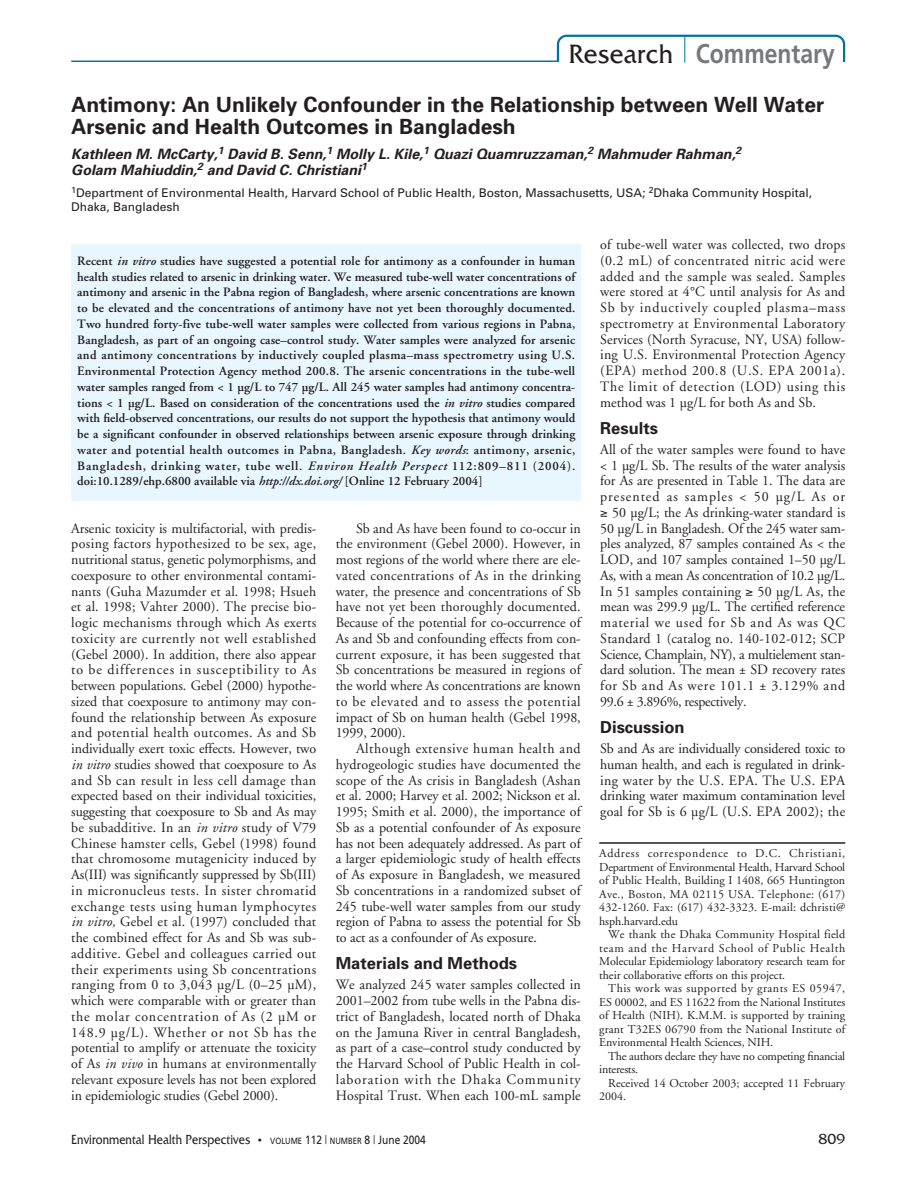
<style>
.page{position:relative;width:918px;height:1188px;background:#fff}
.page>*{position:absolute;margin:0;border:0;box-sizing:border-box;transform-origin:0 0}
.t1{font:700 27px "Frutiger";color:#76787b;scale:.85 1}
.t2{font:700 21px/22.5px "Univers";color:#231f20}
.t3{font:700 16.5px "Univers";color:#231f20}
.t4{font:15px "Friz Quadrata IT Cby BT";color:#231f20}
.t5{font:14.25px/15.8px "Adobe Garamond";letter-spacing:-.005em;color:#231f20;text-align:justify}
.t6{font:italic 700 14.25px/15.8px "Univers";color:#231f20}
.t7{font:13.5px "Friz Quadrata IT Cby BT";color:#231f20;scale:.85 1}
.t8{font:600 12.75px/15.8px "Adobe Garamond";color:#231f20;text-align:justify}
.t9{font:12px/13.5px "Adobe Garamond";letter-spacing:-.005em;color:#231f20;text-align:justify}
.t10{font:12px/13.5px "Univers";color:#231f20}
.s1{font-family:"Friz Quadrata IT Cby BT";font-weight:400;color:#231f20}
.s2{font-style:italic}
.s3{font-size:10.5px}
.s4{font-family:"Frutiger";font-size:9px}
.s5{font-family:"Frutiger";font-size:12px}
.s6{font-family:"Frutiger";font-weight:300;font-size:12px}
</style>
<div class="page">
<hr style="left:599px;top:842px;width:246px;height:2px;background:#231f20">
<div style="left:71px;top:244px;width:510px;height:257px;background:#e8f6fd"></div>
<hr style="left:71px;top:61px;width:551px;height:2px;background:#0074a1">
<svg style="left:557px;top:35px;width:288px;height:28px"></svg>
<h1 class="t1" style="left:568px;top:43px;width:315px"><span class="s1">Research</span> Commentary</h1>
<h2 class="t2" style="left:71px;top:95px;width:754px">Antimony: An Unlikely Confounder in the Relationship between Well Water<br>Arsenic and Health Outcomes in Bangladesh</h2>
<p class="t6" style="left:71px;top:148px;width:672px">Kathleen M. McCarty,<sup>1</sup> David B. Senn,<sup>1</sup> Molly L. Kile,<sup>1</sup> Quazi Quamruzzaman,<sup>2</sup> Mahmuder Rahman,<sup>2<br></sup>Golam Mahiuddin,<sup>2</sup> and David C. Christiani<sup>1</sup></p>
<p class="t10" style="left:71px;top:187px;width:742px"><sup>1</sup>Department of Environmental Health, Harvard School of Public Health, Boston, Massachusetts, USA; <sup>2</sup>Dhaka Community Hospital,<br>Dhaka, Bangladesh</p>
<p class="t8" style="left:77px;top:254px;width:500px">Recent <span class="s2">in vitro</span> studies have suggested a potential role for antimony as a confounder in human health studies related to arsenic in drinking water. We measured tube-well water concentrations of antimony and arsenic in the Pabna region of Bangladesh, where arsenic concentrations are known to be elevated and the concentrations of antimony have not yet been thoroughly documented.<br>Two hundred forty-five tube-well water samples were collected from various regions in Pabna, Bangladesh, as part of an ongoing case–control study. Water samples were analyzed for arsenic and antimony concentrations by inductively coupled plasma–mass spectrometry using U.S.<br>Environmental Protection Agency method 200.8. The arsenic concentrations in the tube-well water samples ranged from &lt; 1 µg/L to 747 µg/L. All 245 water samples had antimony concentra&shy;tions &lt; 1 µg/L. Based on consideration of the concentrations used the <span class="s2">in vitro</span> studies compared with field-observed concentrations, our results do not support the hypothesis that antimony would be a significant confounder in observed relationships between arsenic exposure through drinking water and potential health outcomes in Pabna, Bangladesh. <span class="s2">Key words</span>: antimony, arsenic, Bangladesh, drinking water, tube well. <span class="s2">Environ Health Perspect</span> 112:809–811 (2004). doi:10.1289/ehp.6800 available via <span class="s2">http://dx.doi.org/</span> [Online 12 February 2004]</p>
<p class="t5" style="left:71px;top:521px;width:247px">Arsenic toxicity is multifactorial, with predis&shy;posing factors hypothesized to be sex, age, nutritional status, genetic polymorphisms, and coexposure to other environmental contami&shy;nants (Guha Mazumder et al. 1998; Hsueh et al. 1998; Vahter 2000). The precise bio&shy;logic mechanisms through which As exerts toxicity are currently not well established (Gebel 2000). In addition, there also appear to be differences in susceptibility to As between populations. Gebel (2000) hypothe&shy;sized that coexposure to antimony may con&shy;found the relationship between As exposure and potential health outcomes. As and Sb individually exert toxic effects. However, two <span class="s2">in vitro</span> studies showed that coexposure to As and Sb can result in less cell damage than expected based on their individual toxicities, suggesting that coexposure to Sb and As may be subadditive. In an <span class="s2">in vitro</span> study of V79<br>Chinese hamster cells, Gebel (1998) found that chromosome mutagenicity induced by As(III) was significantly suppressed by Sb(III) in micronucleus tests. In sister chromatid exchange tests using human lymphocytes <span class="s2">in vitro,</span> Gebel et al. (1997) concluded that the combined effect for As and Sb was sub&shy;additive. Gebel and colleagues carried out their experiments using Sb concentrations ranging from 0 to 3,043 µg/L (0–25 µM), which were comparable with or greater than the molar concentration of As (2 µM or 148.9 µg/L). Whether or not Sb has the potential to amplify or attenuate the toxicity of As <span class="s2">in vivo</span> in humans at environmentally relevant exposure levels has not been explored in epidemiologic studies (Gebel 2000).</p>
<p class="t5" style="left:336px;top:521px;width:247px;text-indent:20px">Sb and As have been found to co-occur in the environment (Gebel 2000). However, in most regions of the world where there are ele&shy;vated concentrations of As in the drinking water, the presence and concentrations of Sb have not yet been thoroughly documented.<br>Because of the potential for co-occurrence of As and Sb and confounding effects from con&shy;current exposure, it has been suggested that Sb concentrations be measured in regions of the world where As concentrations are known to be elevated and to assess the potential impact of Sb on human health (Gebel 1998, 1999, 2000).</p>
<p class="t5" style="left:336px;top:742px;width:247px;text-indent:20px">Although extensive human health and hydrogeologic studies have documented the scope of the As crisis in Bangladesh (Ashan et al. 2000; Harvey et al. 2002; Nickson et al.<br>1995; Smith et al. 2000), the importance of Sb as a potential confounder of As exposure has not been adequately addressed. As part of a larger epidemiologic study of health effects of As exposure in Bangladesh, we measured Sb concentrations in a randomized subset of 245 tube-well water samples from our study region of Pabna to assess the potential for Sb to act as a confounder of As exposure.</p>
<p class="t3" style="left:336px;top:957px;width:183px">Materials and Methods</p>
<p class="t5" style="left:336px;top:978px;width:247px">We analyzed 245 water samples collected in 2001–2002 from tube wells in the Pabna dis&shy;trict of Bangladesh, located north of Dhaka on the Jamuna River in central Bangladesh, as part of a case–control study conducted by the Harvard School of Public Health in col&shy;laboration with the Dhaka Community Hospital Trust. When each 100-mL sample</p>
<p class="t5" style="left:600px;top:238px;width:247px">of tube-well water was collected, two drops (0.2 mL) of concentrated nitric acid were added and the sample was sealed. Samples were stored at 4°C until analysis for As and Sb by inductively coupled plasma–mass spectrometry at Environmental Laboratory Services (North Syracuse, NY, USA) follow&shy;ing U.S. Environmental Protection Agency (EPA) method 200.8 (U.S. EPA 2001a).<br>The limit of detection (LOD) using this method was 1 µg/L for both As and Sb.</p>
<p class="t3" style="left:600px;top:422px;width:59px">Results</p>
<p class="t5" style="left:600px;top:443px;width:247px">All of the water samples were found to have &lt; 1 µg/L Sb. The results of the water analysis for As are presented in Table 1. The data are presented as samples &lt; 50 µg/L As or ≥ 50 µg/L; the As drinking-water standard is 50 µg/L in Bangladesh. Of the 245 water sam&shy;ples analyzed, 87 samples contained As &lt; the LOD, and 107 samples contained 1–50 µg/L As, with a mean As concentration of 10.2 µg/L.<br>In 51 samples containing ≥ 50 µg/L As, the mean was 299.9 µg/L. The certified reference material we used for Sb and As was QC Standard 1 (catalog no. 140-102-012; SCP Science, Champlain, NY), a multielement stan&shy;dard solution. The mean ± SD recovery rates for Sb and As were 101.1 ± 3.129% and 99.6 ± 3.896%, respectively.</p>
<p class="t3" style="left:600px;top:721px;width:86px">Discussion</p>
<p class="t5" style="left:600px;top:742px;width:247px">Sb and As are individually considered toxic to human health, and each is regulated in drink&shy;ing water by the U.S. EPA. The U.S. EPA drinking water maximum contamination level goal for Sb is 6 µg/L (U.S. EPA 2002); the</p>
<p class="t9" style="left:599px;top:848px;width:248px">Address correspondence to D.C. Christiani, Department of Environmental Health, Harvard School of Public Health, Building I 1408, 665 Huntington Ave., Boston, MA 02115 USA. Telephone: (617)<br>432-1260. Fax: (617) 432-3323. E-mail: dchristi@ hsph.harvard.edu</p>
<p class="t9" style="left:599px;top:929px;width:248px;text-indent:9px">We thank the Dhaka Community Hospital field team and the Harvard School of Public Health Molecular Epidemiology laboratory research team for their collaborative efforts on this project.</p>
<p class="t9" style="left:599px;top:983px;width:248px;text-indent:9px">This work was supported by grants ES 05947, ES 00002, and ES 11622 from the National Institutes of Health (NIH). K.M.M. is supported by training grant T32ES 06790 from the National Institute of Environmental Health Sciences, NIH.</p>
<p class="t9" style="left:599px;top:1050px;width:248px;text-indent:9px">The authors declare they have no competing financial interests.</p>
<p class="t9" style="left:599px;top:1077px;width:248px;text-indent:9px">Received 14 October 2003; accepted 11 February<br>2004.</p>
<p class="t7" style="left:71px;top:1134px;width:419px">Environmental Health Perspectives <span class="s3">•</span> <span class="s4">VOLUME</span> <span class="s5">112</span> <span class="s6">|</span> <span class="s4">NUMBER</span> <span class="s5">8</span> <span class="s6">|</span> <span class="s5">June 2004</span></p>
<p class="t4" style="left:819px;top:1133px;width:28px">809</p>
</div>
